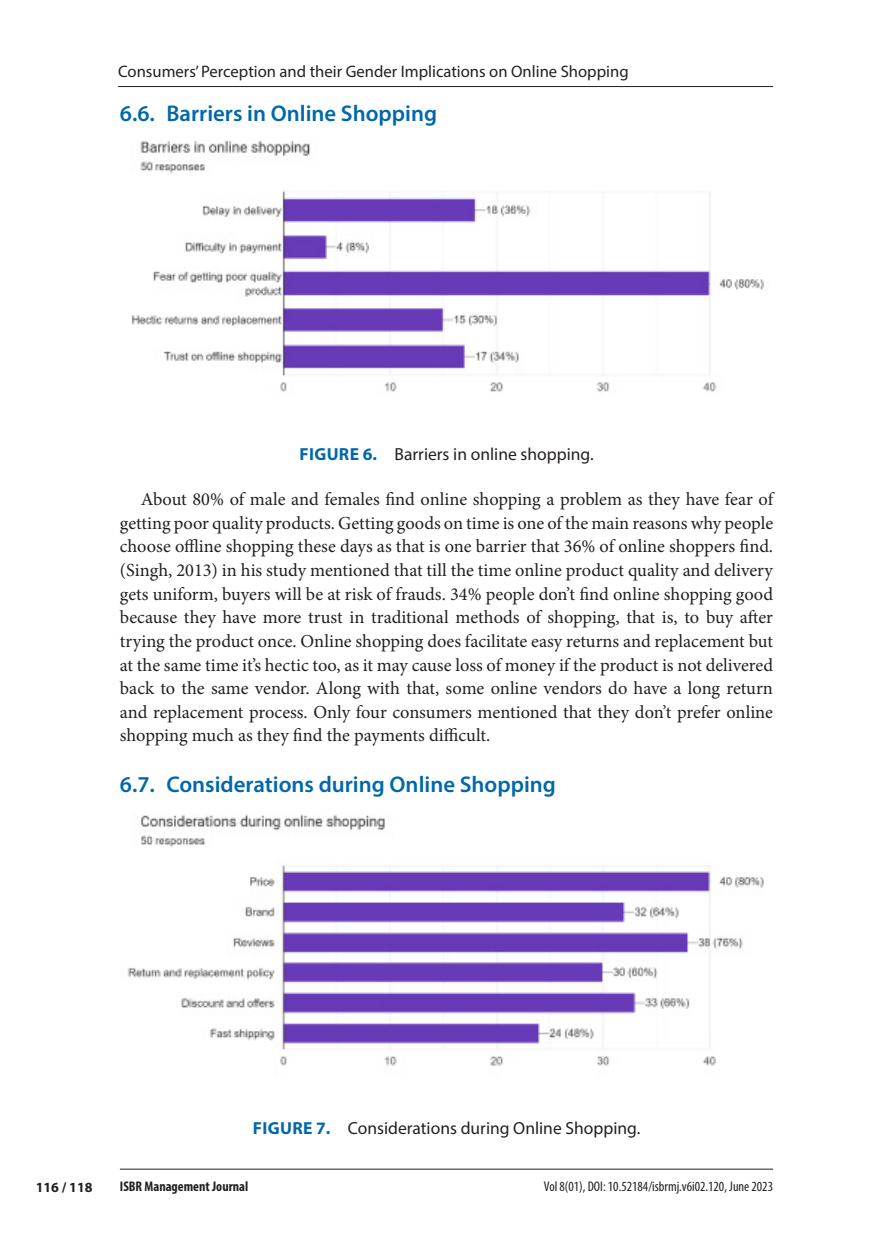
<style>
.page{position:relative;width:893px;height:1260px;background:#fff}
.page>*{position:absolute;margin:0;border:0;box-sizing:border-box;transform-origin:0 0}
.sectionb{font:600 22.75px "Myriad Pro";color:#0068a9}
.para_text{font:18.38px/23.6px "Minion Pro";letter-spacing:-.005em;color:#231f20;text-align:justify}
.figure_caption{font:17.5px "Myriad Pro";color:#231f20}
.t1{font:16.62px "Myriad Pro";color:#231f20}
.t2{font:condensed 14px "Myriad Pro";color:#231f20}
.t3{font:700 condensed 14px "Myriad Pro";color:#231f20}
.t4{font:700 14px "Myriad Pro";color:#231f20}
.s1{font-weight:700;color:#0068a9}
</style>
<div class="page">
<hr style="left:118px;top:86px;width:655px;height:1px;background:#231f20">
<hr style="left:120px;top:1168px;width:653px;height:1px;background:#231f20">
<img style="left:131px;top:140px;width:633px;height:252px">
<img style="left:127px;top:814px;width:637px;height:252px">
<p class="t1" style="left:118px;top:62px;width:512px">Consumers’ Perception and their Gender Implications on Online Shopping</p>
<p class="sectionb" style="left:120px;top:99px;width:319px">6.6. Barriers in Online Shopping</p>
<p class="figure_caption" style="left:299px;top:444px;width:296px"><span class="s1">FIGURE 6.</span> Barriers in online shopping.</p>
<p class="para_text" style="left:120px;top:487px;width:655px;text-indent:21px">About 80% of male and females find online shopping a problem as they have fear of getting poor quality products. Getting goods on time is one of the main reasons why people choose offline shopping these days as that is one barrier that 36% of online shoppers find. (Singh, 2013) in his study mentioned that till the time online product quality and delivery gets uniform, buyers will be at risk of frauds. 34% people don’t find online shopping good because they have more trust in traditional methods of shopping, that is, to buy after trying the product once. Online shopping does facilitate easy returns and replacement but at the same time it’s hectic too, as it may cause loss of money if the product is not delivered back to the same vendor. Along with that, some online vendors do have a long return and replacement process. Only four consumers mentioned that they don’t prefer online shopping much as they find the payments difficult.</p>
<p class="sectionb" style="left:120px;top:770px;width:437px">6.7. Considerations during Online Shopping</p>
<p class="figure_caption" style="left:253px;top:1117px;width:389px"><span class="s1">FIGURE 7.</span> Considerations during Online Shopping.</p>
<p class="t4" style="left:36px;top:1178px;width:58px">116 / 118</p>
<p class="t3" style="left:120px;top:1177px;width:130px">ISBR Management Journal</p>
<p class="t2" style="left:544px;top:1177px;width:231px">Vol 8(01), DOI: 10.52184/isbrmj.v6i02.120, June 2023</p>
</div>
